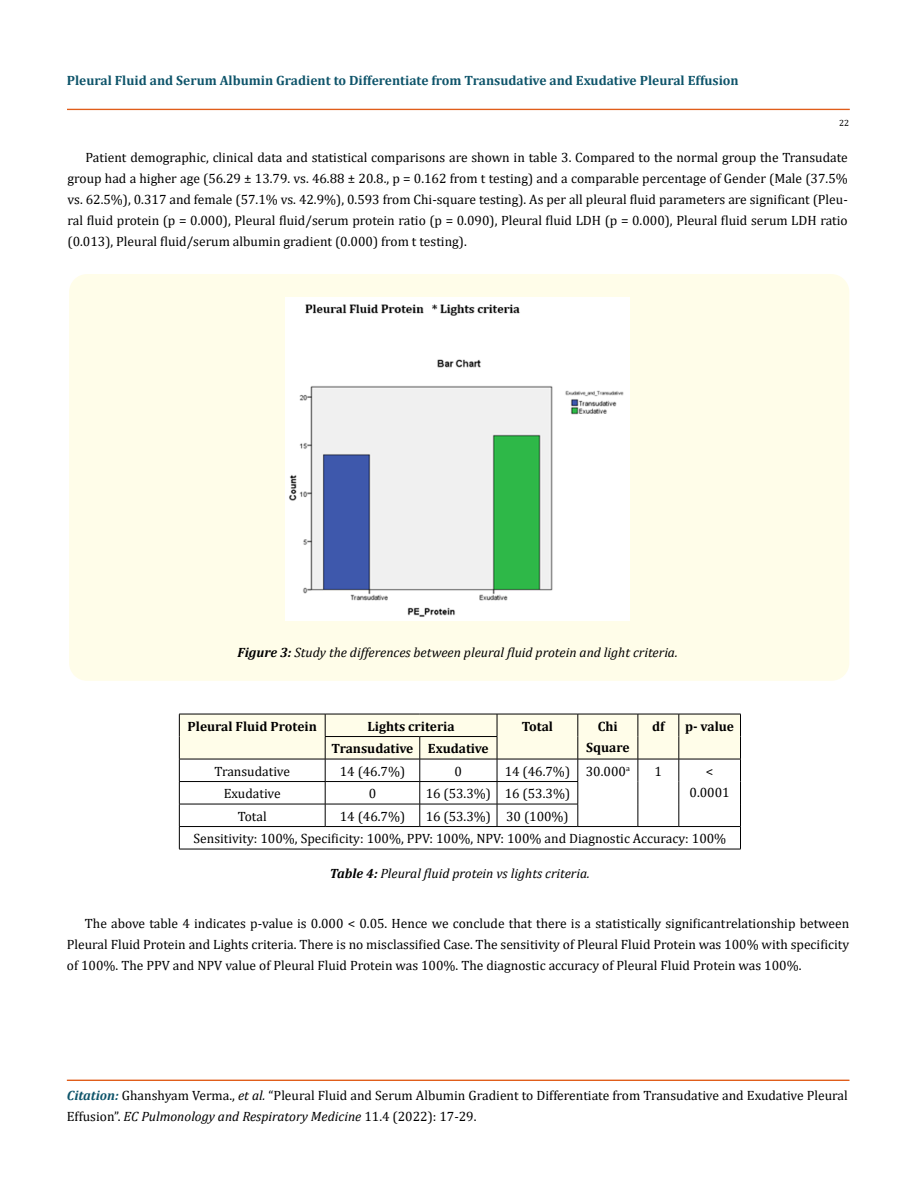
<style>
.page{position:relative;width:917px;height:1188px;background:#fff}
.page>*{position:absolute;margin:0;border:0;box-sizing:border-box;transform-origin:0 0}
.t1{font:13.5px/21px "Cambria";color:#000}
.t2{font:italic 13.5px "Cambria";color:#000}
.t3{font:700 13.5px "Cambria";color:#0e546a}
.t4{font:700 13.5px/21px "Cambria";color:#000;text-align:center}
.t5{font:9px "Cambria";color:#000}
.s1{font-weight:700}
.s2{font-weight:700;font-style:italic;color:#0e546a}
.s3{font-style:italic}
</style>
<div class="page">
<div style="left:67px;top:109px;width:782px;height:1px;border:1px solid #e05d1a"></div>
<div style="left:67px;top:1080px;width:782px;height:1px;border:1px solid #e05d1a"></div>
<div style="left:69px;top:274px;width:780px;height:407px;background:#fffde9;border-radius:18px"></div>
<img style="left:285px;top:297px;width:345px;height:324px">
<svg style="left:179px;top:714px;width:562px;height:135px"></svg>
<hr style="left:179px;top:849px;width:146px;height:1px;background:#000">
<hr style="left:325px;top:849px;width:95px;height:1px;background:#000">
<hr style="left:420px;top:849px;width:77px;height:1px;background:#000">
<hr style="left:497px;top:849px;width:81px;height:1px;background:#000">
<hr style="left:578px;top:849px;width:60px;height:1px;background:#000">
<hr style="left:638px;top:849px;width:40px;height:1px;background:#000">
<hr style="left:678px;top:849px;width:62px;height:1px;background:#000">
<p class="t3" style="left:67px;top:70px;width:673px">Pleural Fluid and Serum Albumin Gradient to Differentiate from Transudative and Exudative Pleural Effusion</p>
<p class="t5" style="left:839px;top:118px;width:11px">22</p>
<p class="t1" style="left:68px;top:147px;width:781px;text-align:justify;text-indent:18px">Patient demographic, clinical data and statistical comparisons are shown in table 3. Compared to the normal group the Transudate group had a higher age (56.29 ± 13.79. vs. 46.88 ± 20.8., p = 0.162 from t testing) and a comparable percentage of Gender (Male (37.5% vs. 62.5%), 0.317 and female (57.1% vs. 42.9%), 0.593 from Chi-square testing). As per all pleural fluid parameters are significant (Pleu&shy;ral fluid protein (p = 0.000), Pleural fluid/serum protein ratio (p = 0.090), Pleural fluid LDH (p = 0.000), Pleural fluid serum LDH ratio (0.013), Pleural fluid/serum albumin gradient (0.000) from t testing).</p>
<p class="t2" style="left:237px;top:643px;width:441px"><span class="s1">Figure 3:</span> Study the differences between pleural fluid protein and light criteria.</p>
<p class="t4" style="left:187px;top:715px;width:131px">Pleural Fluid Protein</p>
<p class="t4" style="left:367px;top:715px;width:89px">Lights criteria</p>
<p class="t4" style="left:521px;top:715px;width:33px">Total</p>
<p class="t4" style="left:586px;top:715px;width:45px">Chi<br>Square</p>
<p class="t4" style="left:652px;top:715px;width:14px">df</p>
<p class="t4" style="left:685px;top:715px;width:50px">p- value</p>
<p class="t4" style="left:331px;top:737px;width:159px">Transudative Exudative</p>
<p class="t1" style="left:214px;top:760px;width:77px">Transudative</p>
<p class="t1" style="left:340px;top:760px;width:67px">14 (46.7%)</p>
<p class="t1" style="left:454px;top:760px;width:9px">0</p>
<p class="t1" style="left:504px;top:760px;width:127px">14 (46.7%) 30.000<sup>a</sup></p>
<p class="t1" style="left:654px;top:760px;width:9px">1</p>
<p class="t1" style="left:706px;top:760px;width:9px">&lt;</p>
<p class="t1" style="left:224px;top:783px;width:58px">Exudative</p>
<p class="t1" style="left:369px;top:783px;width:9px">0</p>
<p class="t1" style="left:426px;top:783px;width:146px">16 (53.3%) 16 (53.3%)</p>
<p class="t1" style="left:689px;top:781px;width:42px">0.0001</p>
<p class="t1" style="left:238px;top:805px;width:30px">Total</p>
<p class="t1" style="left:340px;top:805px;width:67px">14 (46.7%)</p>
<p class="t1" style="left:193px;top:805px;width:534px;line-height:22.5px;text-indent:232px">16 (53.3%) 30 (100%)<br>Sensitivity: 100%, Specificity: 100%, PPV: 100%, NPV: 100% and Diagnostic Accuracy: 100%</p>
<p class="t2" style="left:330px;top:864px;width:261px"><span class="s1">Table 4:</span> Pleural fluid protein vs lights criteria.</p>
<p class="t1" style="left:67px;top:913px;width:783px;text-align:justify;text-indent:18px">The above table 4 indicates p-value is 0.000 &lt; 0.05. Hence we conclude that there is a statistically significant relationship between Pleural Fluid Protein and Lights criteria. There is no misclassified Case. The sensitivity of Pleural Fluid Protein was 100% with specificity of 100%. The PPV and NPV value of Pleural Fluid Protein was 100%. The diagnostic accuracy of Pleural Fluid Protein was 100%.</p>
<p class="t1" style="left:67px;top:1085px;width:782px"><span class="s2">Citation:</span> Ghanshyam Verma., <span class="s3">et al.</span> “Pleural Fluid and Serum Albumin Gradient to Differentiate from Transudative and Exudative Pleural<br>Effusion”. <span class="s3">EC Pulmonology and Respiratory Medicine</span> 11.4 (2022): 17-29.</p>
</div>
